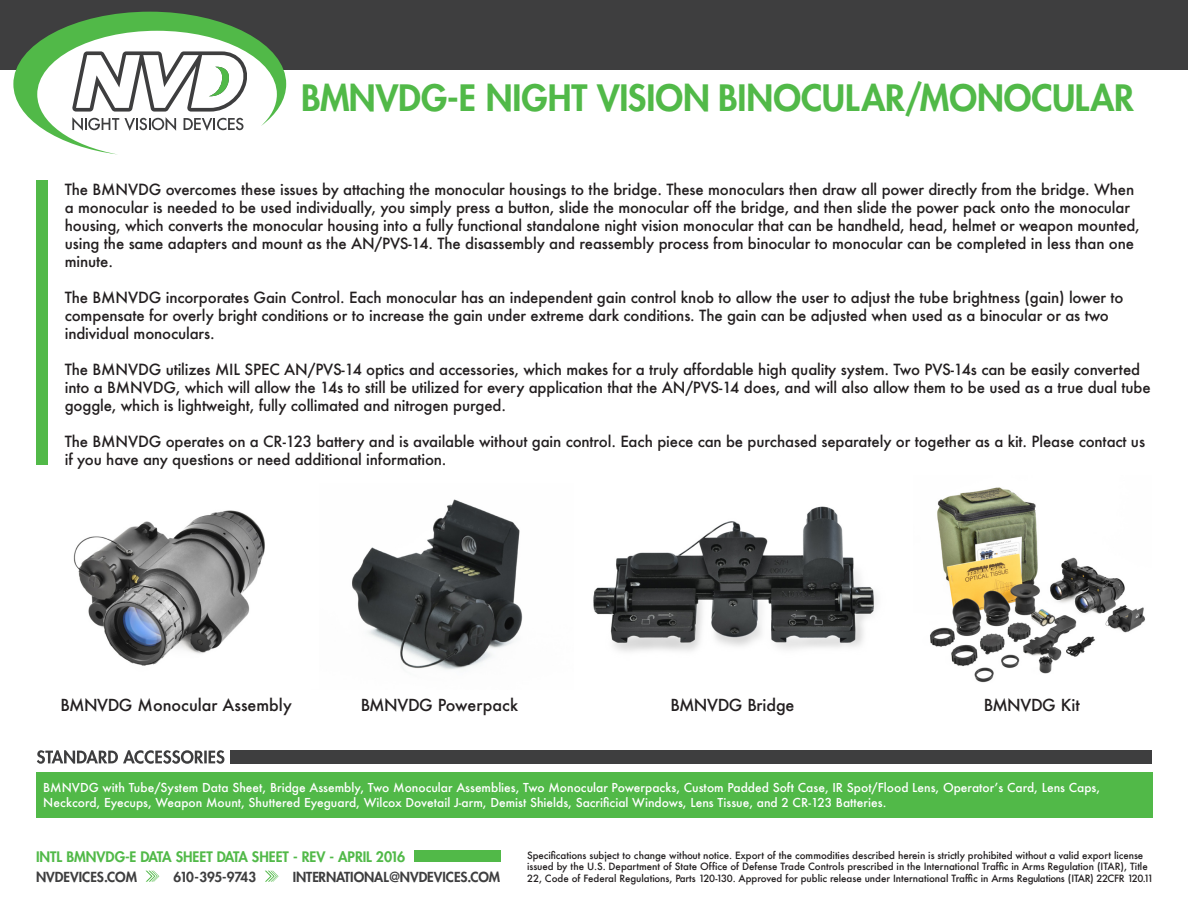
<style>
.page{position:relative;width:1188px;height:918px;background:#fff}
.page>*{position:absolute;margin:0;border:0;box-sizing:border-box;transform-origin:0 0}
.t1{font:800 35.4px "Futura Std";color:#51b948}
.Features{font:500 16.2px "Futura";letter-spacing:-.01em;color:#231f20}
.Body{font:500 15px/18px "Futura";letter-spacing:-.01em;color:#231f20}
.Access{font:800 14.1px "Futura Std";color:#51b948}
.Access-2{font:800 13.5px "Futura Std";color:#3e3e3f}
.Access-3{font:800 13.5px "Futura Std";letter-spacing:-.03em;color:#3e3e3f}
.t2{font:500 12px/14.1px "Futura";color:#fff}
.Body-2{font:500 9.75px/11.7px "Futura";letter-spacing:-.005em;color:#231f20}
</style>
<div class="page">
<img style="left:593px;top:506px;width:284px;height:146px">
<img style="left:352px;top:499px;width:171px;height:171px">
<img style="left:73px;top:510px;width:192px;height:156px">
<img style="left:930px;top:487px;width:215px;height:196px">
<div style="left:0;top:0;width:1188px;height:69px;background:#3e3e3f"></div>
<svg style="left:13px;top:12px;width:273px;height:143px"></svg>
<div style="left:36px;top:181px;width:12px;height:284px;background:#51b948"></div>
<svg style="left:265px;top:871px;width:13px;height:11px"></svg>
<svg style="left:146px;top:871px;width:13px;height:11px"></svg>
<div style="left:414px;top:851px;width:86px;height:11px;background:#51b948"></div>
<div style="left:36px;top:772px;width:1116px;height:46px;background:#51b948"></div>
<div style="left:230px;top:750px;width:922px;height:14px;background:#3e3e3f"></div>
<svg style="left:37px;top:750px;width:187px;height:14px"></svg>
<p class="t1" style="left:301px;top:75px;width:834px">BMNVDG-E NIGHT VISION BINOCULAR/MONOCULAR</p>
<p class="Body" style="left:65px;top:180px;width:1077px">The BMNVDG overcomes these issues by attaching the monocular housings to the bridge. These monoculars then draw all power directly from the bridge. When a monocular is needed to be used individually, you simply press a button, slide the monocular off the bridge, and then slide the power pack onto the monocular housing, which converts the monocular housing into a fully functional standalone night vision monocular that can be handheld, head, helmet or weapon mounted, using the same adapters and mount as the AN/PVS-14. The disassembly and reassembly process from binocular to monocular can be completed in less than one minute.</p>
<p class="Body" style="left:65px;top:288px;width:1060px">The BMNVDG incorporates Gain Control. Each monocular has an independent gain control knob to allow the user to adjust the tube brightness (gain) lower to compensate for overly bright conditions or to increase the gain under extreme dark conditions. The gain can be adjusted when used as a binocular or as two individual monoculars.</p>
<p class="Body" style="left:65px;top:360px;width:1087px">The BMNVDG utilizes MIL SPEC AN/PVS-14 optics and accessories, which makes for a truly affordable high quality system. Two PVS-14s can be easily converted into a BMNVDG, which will allow the 14s to still be utilized for every application that the AN/PVS-14 does, and will also allow them to be used as a true dual tube goggle, which is lightweight, fully collimated and nitrogen purged.</p>
<p class="Body" style="left:65px;top:432px;width:1082px">The BMNVDG operates on a CR-123 battery and is available without gain control. Each piece can be purchased separately or together as a kit. Please contact us if you have any questions or need additional information.</p>
<p class="Features" style="left:61px;top:694px;width:233px">BMNVDG Monocular Assembly</p>
<p class="Features" style="left:361px;top:694px;width:159px">BMNVDG Powerpack</p>
<p class="Features" style="left:670px;top:694px;width:126px">BMNVDG Bridge</p>
<p class="Features" style="left:984px;top:694px;width:98px">BMNVDG Kit</p>
<p class="t2" style="left:43px;top:781px;width:1059px">BMNVDG with Tube/System Data Sheet, Bridge Assembly, Two Monocular Assemblies, Two Monocular Powerpacks, Custom Padded Soft Case, IR Spot/Flood Lens, Operator’s Card, Lens Caps,<br>Neckcord, Eyecups, Weapon Mount, Shuttered Eyeguard, Wilcox Dovetail J-arm, Demist Shields, Sacrificial Windows, Lens Tissue, and 2 CR-123 Batteries.</p>
<p class="Access" style="left:36px;top:848px;width:371px">INTL BMNVDG-E DATA SHEET DATA SHEET - REV - APRIL 2016</p>
<p class="Access-2" style="left:36px;top:868px;width:103px">NVDEVICES.COM</p>
<p class="Access-3" style="left:174px;top:868px;width:84px">610-395-9743</p>
<p class="Access-2" style="left:293px;top:868px;width:209px">INTERNATIONAL@NVDEVICES.COM</p>
<p class="Body-2" style="left:527px;top:849px;width:628px">Specifications subject to change without notice. Export of the commodities described herein is strictly prohibited without a valid export license issued by the U.S. Department of State Office of Defense Trade Controls prescribed in the International Traffic in Arms Regulation (ITAR), Title<br>22, Code of Federal Regulations, Parts 120-130. Approved for public release under International Traffic in Arms Regulations (ITAR) 22CFR 120.11</p>
</div>
